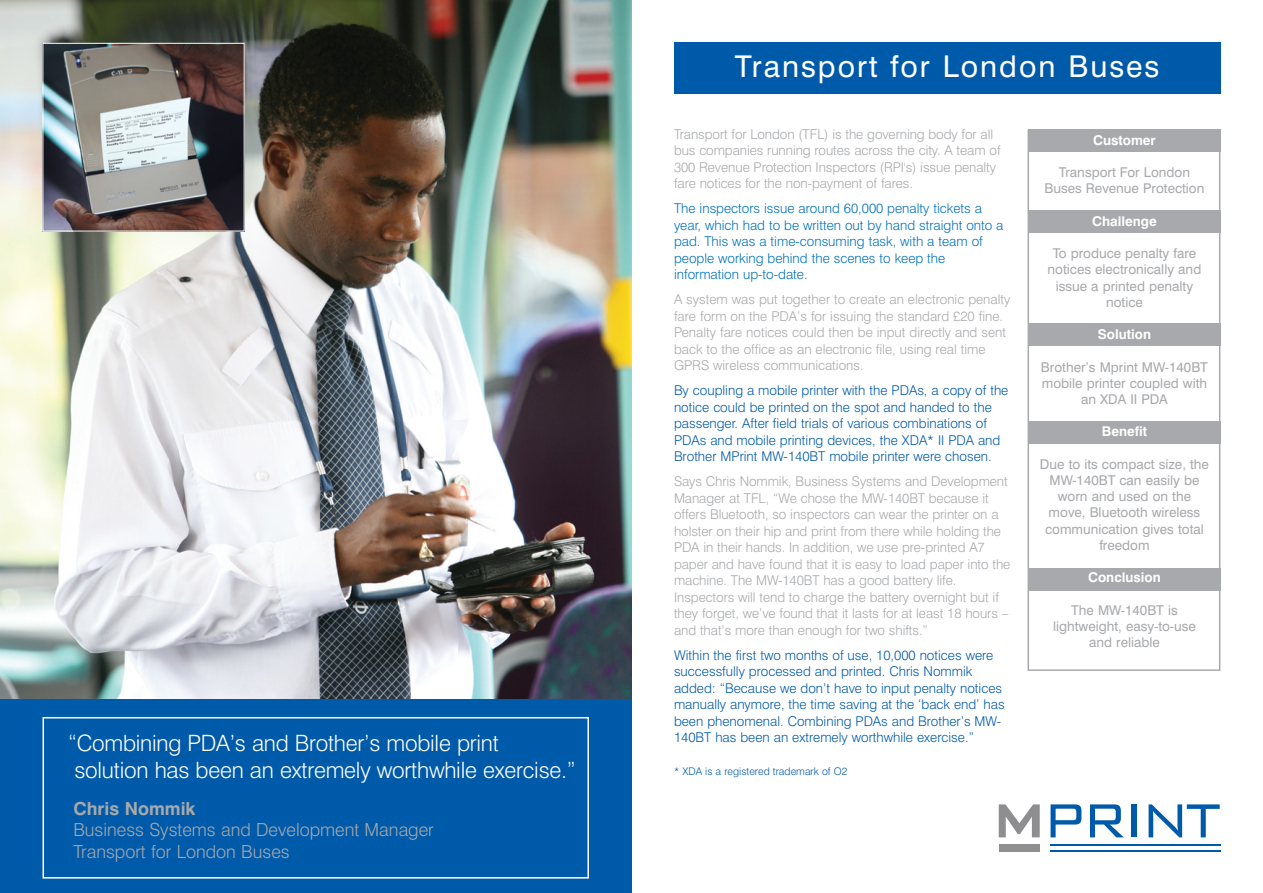
<style>
.page{position:relative;width:1263px;height:893px;background:#fff}
.page>*{position:absolute;margin:0;border:0;box-sizing:border-box;transform-origin:0 0}
.t1{font:30px "Swiss 721 BT";letter-spacing:.065em;color:#fff}
.t2{font:300 22.5px/27px "Swiss 721 BT";letter-spacing:-.01em;color:#fff}
.t3{font:300 18px/21.6px "Swiss 721 BT";color:#a7a9ac}
.t4{font:700 18px "Swiss 721 BT";color:#a7a9ac}
.t5{font:300 13.5px/16.5px "Swiss 721 BT";letter-spacing:-.005em;color:#a7a9ac}
.t6{font:300 13.5px/16.5px "Swiss 721 BT";color:#005aaa}
.t7{font:13.5px/16.2px "Swiss 721 BT";color:#a7a9ac;text-align:center}
.t8{font:300 13.5px/16.5px "Swiss 721 BT";color:#0071bc}
.t9{font:700 13.5px "Swiss 721 BT";color:#fff}
.t10{font:300 10.5px "Swiss 721 BT";color:#005aaa}
</style>
<div class="page">
<img style="left:0;top:0;width:631px;height:699px">
<div style="left:1028px;top:129px;width:192px;height:22px;background:#a7a9ac"></div>
<div style="left:674px;top:43px;width:546px;height:51px;background:#005aaa"></div>
<div style="left:0;top:699px;width:631px;height:194px;background:#005aaa"></div>
<div style="left:43px;top:717px;width:546px;height:161px;border:2px solid #fff"></div>
<svg style="left:999px;top:804px;width:41px;height:33px"></svg>
<svg style="left:1050px;top:804px;width:31px;height:33px"></svg>
<svg style="left:1090px;top:804px;width:34px;height:33px"></svg>
<div style="left:1131px;top:804px;width:5px;height:33px;background:#005aaa"></div>
<svg style="left:1148px;top:804px;width:72px;height:33px"></svg>
<div style="left:999px;top:845px;width:41px;height:7px;background:#8e8e91"></div>
<hr style="left:1050px;top:845px;width:171px;height:1px;background:#005aaa">
<hr style="left:1050px;top:850px;width:171px;height:2px;background:#005aaa">
<img style="left:45px;top:45px;width:197px;height:184px">
<div style="left:43px;top:43px;width:201px;height:188px;border:1px solid #fff"></div>
<div style="left:1027px;top:130px;width:193px;height:541px;border:2px solid #a7a9ac"></div>
<div style="left:1027px;top:210px;width:193px;height:22px;background:#a7a9ac"></div>
<div style="left:1027px;top:323px;width:193px;height:23px;background:#a7a9ac"></div>
<div style="left:1027px;top:421px;width:193px;height:23px;background:#a7a9ac"></div>
<div style="left:1027px;top:568px;width:193px;height:23px;background:#a7a9ac"></div>
<h2 class="t2" style="left:68px;top:732px;width:509px">“Combining PDA’s and Brother’s mobile print solution has been an extremely worthwhile exercise.”</h2>
<h3 class="t4" style="left:73px;top:802px;width:124px">Chris Nommik</h3>
<h3 class="t3" style="left:73px;top:821px;width:362px">Business Systems and Development Manager<br>Transport for London Buses</h3>
<h1 class="t1" style="left:735px;top:55px;width:426px">Transport for London Buses</h1>
<p class="t5" style="left:674px;top:127px;width:328px">Transport for London (TFL) is the governing body for all bus companies running routes across the city. A team of 300 Revenue Protection Inspectors (RPI's) issue penalty fare notices for the non-payment of fares.</p>
<p class="t8" style="left:674px;top:202px;width:331px">The inspectors issue around 60,000 penalty tickets a year, which had to be written out by hand straight onto a pad. This was a time-consuming task, with a team of people working behind the scenes to keep the information up-to-date.</p>
<p class="t5" style="left:674px;top:293px;width:338px">A system was put together to create an electronic penalty fare form on the PDA’s for issuing the standard £20 fine.<br>Penalty fare notices could then be input directly and sent back to the office as an electronic file, using real time GPRS wireless communications.</p>
<p class="t6" style="left:674px;top:384px;width:336px">By coupling a mobile printer with the PDAs, a copy of the notice could be printed on the spot and handed to the passenger. After field trials of various combinations of PDAs and mobile printing devices, the XDA* II PDA and Brother MPrint MW-140BT mobile printer were chosen.</p>
<p class="t5" style="left:674px;top:475px;width:338px">Says Chris Nommik, Business Systems and Development Manager at TFL, “We chose the MW-140BT because it offers Bluetooth, so inspectors can wear the printer on a holster on their hip and print from there while holding the PDA in their hands. In addition, we use pre-printed A7 paper and have found that it is easy to load paper into the machine. The MW-140BT has a good battery life.<br>Inspectors will tend to charge the battery overnight but if they forget, we’ve found that it lasts for at least 18 hours – and that’s more than enough for two shifts.”</p>
<p class="t6" style="left:674px;top:648px;width:332px">Within the first two months of use, 10,000 notices were successfully processed and printed. Chris Nommik added: “Because we don’t have to input penalty notices manually anymore, the time saving at the ‘back end’ has been phenomenal. Combining PDAs and Brother’s MW-140BT has been an extremely worthwhile exercise.”</p>
<p class="t10" style="left:674px;top:767px;width:175px">* XDA is a registered trademark of O2</p>
<p class="t9" style="left:1093px;top:135px;width:64px">Customer</p>
<p class="t7" style="left:1044px;top:166px;width:161px">Transport For London<br>Buses Revenue Protection</p>
<p class="t9" style="left:1092px;top:216px;width:66px">Challenge</p>
<p class="t7" style="left:1047px;top:247px;width:155px">To produce penalty fare notices electronically and issue a printed penalty notice</p>
<p class="t9" style="left:1098px;top:329px;width:55px">Solution</p>
<p class="t7" style="left:1041px;top:360px;width:168px">Brother’s Mprint MW-140BT mobile printer coupled with an XDA II PDA</p>
<p class="t9" style="left:1102px;top:426px;width:47px">Benefit</p>
<p class="t7" style="left:1040px;top:457px;width:170px">Due to its compact size, the<br>MW-140BT can easily be worn and used on the move, Bluetooth wireless communication gives total freedom</p>
<p class="t9" style="left:1088px;top:572px;width:74px">Conclusion</p>
<p class="t7" style="left:1053px;top:603px;width:144px">The MW-140BT is lightweight, easy-to-use and reliable</p>
</div>
